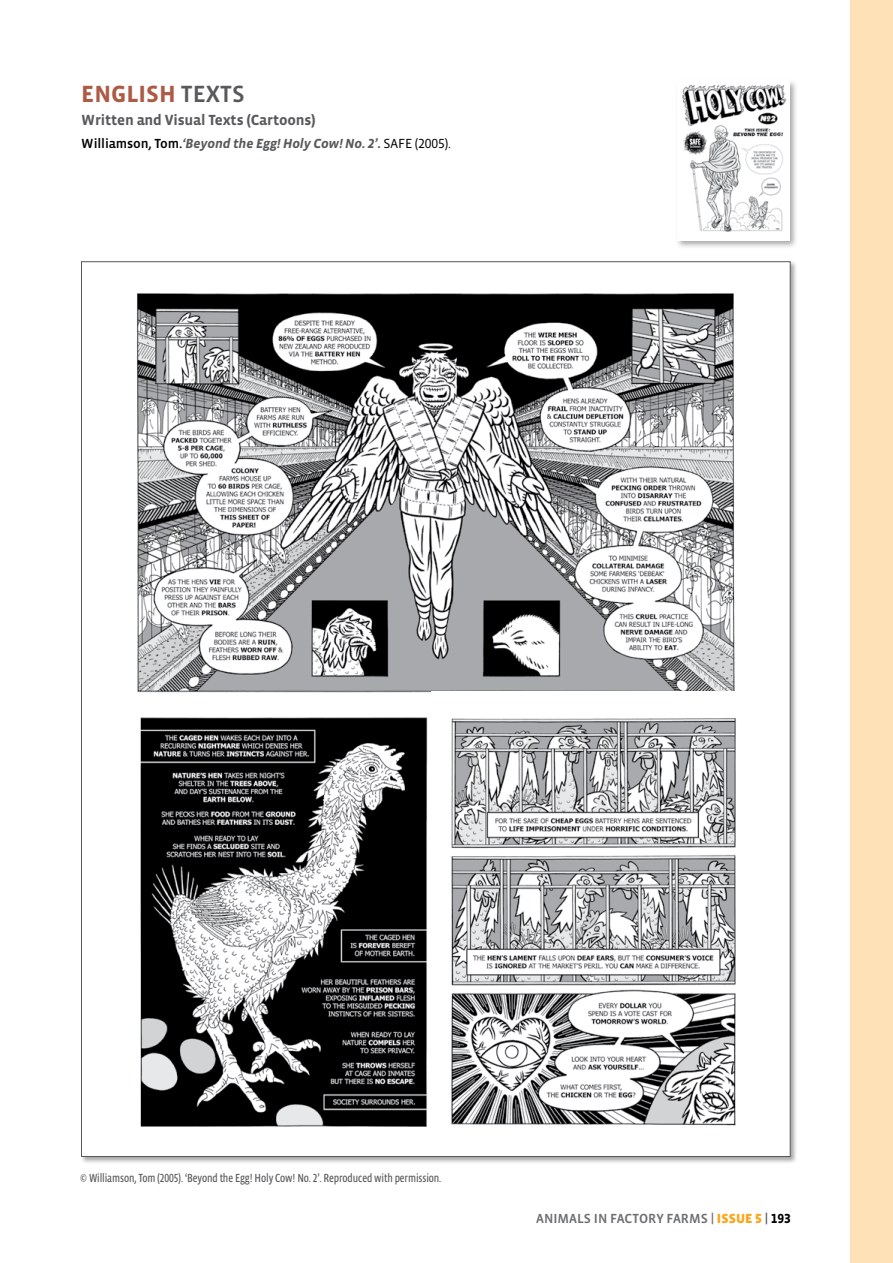
<style>
.page{position:relative;width:893px;height:1263px;background:#fff}
.page>*{position:absolute;margin:0;border:0;box-sizing:border-box;transform-origin:0 0}
.t1{font:700 24px "Vista Sans OT";color:#ac5c46}
.t2{font:700 15px "Vista Sans OT";letter-spacing:-.01em;color:#58595b}
.t3{font:italic 700 13.5px "Vista Sans OT";letter-spacing:-.01em;color:#58595b}
.t4{font:500 13.5px "Vista Sans OT";color:#6d6e71}
.t5{font:12px "Vista Sans Nar OT";letter-spacing:-.01em;color:#58595b}
.s1{font-weight:500;color:#58595b}
.s2{font-weight:500;font-style:normal;color:#000}
.s3{font-weight:400;font-style:normal;color:#000}
.s4{font-weight:900;color:#faa61a}
.s5{color:#58595b}
.s6{font-weight:700;color:#000}
</style>
<div class="page">
<div style="left:850px;top:0;width:43px;height:1263px;background:#ffe1b7"></div>
<div style="left:675px;top:79px;width:124px;height:170px;background:#000;opacity:.35"></div>
<img style="left:677px;top:81px;width:112px;height:159px">
<div style="left:81px;top:261px;width:709px;height:896px;background:#fff;border:1px solid #58595b"></div>
<img style="left:137px;top:293px;width:598px;height:400px">
<img style="left:140px;top:717px;width:288px;height:410px">
<img style="left:432px;top:692px;width:304px;height:434px">
<h1 class="t1" style="left:81px;top:82px;width:165px">ENGLISH <span class="s1">TEXTS</span></h1>
<p class="t2" style="left:81px;top:112px;width:236px">Written and Visual Texts (Cartoons)</p>
<p class="t3" style="left:81px;top:137px;width:371px"><span class="s2">Williamson, Tom.</span>‘Beyond the Egg! Holy Cow! No. 2’. <span class="s3">SAFE (2005).</span></p>
<p class="t5" style="left:80px;top:1172px;width:363px">© Williamson, Tom (2005). ‘Beyond the Egg! Holy Cow! No. 2’. Reproduced with permission.</p>
<p class="t4" style="left:536px;top:1211px;width:256px">ANIMALS IN FACTORY FARMS | <span class="s4">ISSUE 5</span> <span class="s5">|</span> <span class="s6">193</span></p>
</div>
